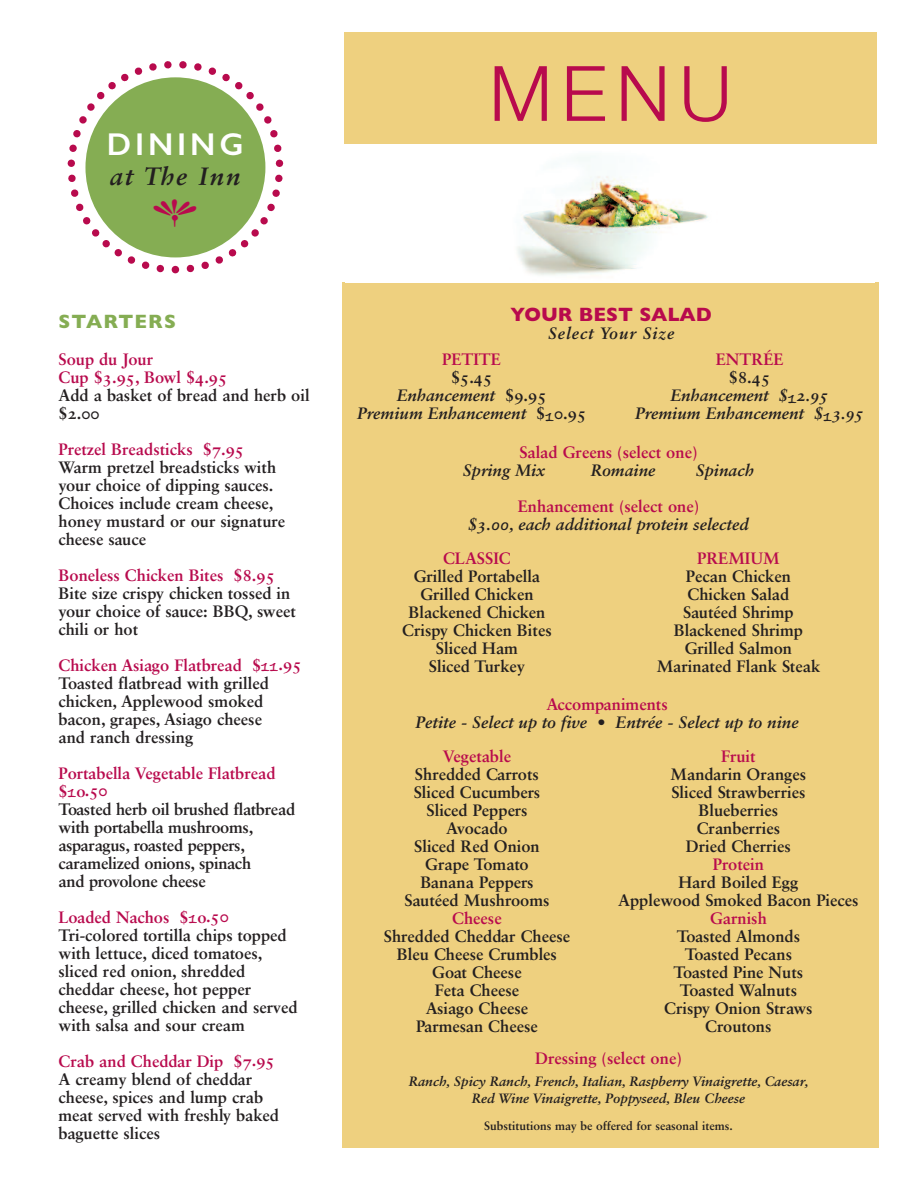
<style>
.page{position:relative;width:918px;height:1188px;background:#fff}
.page>*{position:absolute;margin:0;border:0;box-sizing:border-box;transform-origin:0 0}
.t1{font:300 76.5px "Helvetica Neue";color:#b80a4d}
.t2{font:600 31.65px "Gill Sans";letter-spacing:.12em;color:#fff}
.t3{font:25.05px "Sabon Bold Italic Os F";letter-spacing:.08em;color:#231f20}
.t4{font:700 19.5px "Gill Sans";color:#b80a4d}
.t5{font:700 19.5px "Gill Sans";letter-spacing:.06em;color:#85ad53}
.t6{font:16.5px/18px "Sabon Bold Os F";color:#231f20}
.t7{font:16.5px/18px "Sabon Bold Os F";color:#b80a4d}
.t8{font:16.5px/18px "Sabon Bold Italic Os F";color:#231f20;text-align:center}
.t9{font:italic 700 16.5px "Sabon";color:#231f20}
.t10{font:16.5px "Sabon Bold Italic Os F";letter-spacing:.055em;color:#231f20}
.t11{font:13.5px/16.5px "Sabon Bold Italic Os F";color:#231f20;text-align:center}
.t12{font:12px "Sabon Bold Os F";color:#231f20}
.s1{color:#b80a4d}
.s2{font-family:"Bradley Hand ITCTT";font-weight:700;color:#b80a4d}
.s3{font-family:"Bradley Hand ITCTT";font-weight:700}
.s4{font-family:"Sabon Bold Os F"}
</style>
<div class="page">
<div style="left:342px;top:282px;width:537px;height:865px;background:#eed07f"></div>
<svg style="left:67px;top:61px;width:217px;height:213px"></svg>
<svg style="left:172px;top:266px;width:7px;height:7px"></svg>
<div style="left:85px;top:77px;width:180px;height:180px;background:#85ad53;border-radius:50%"></div>
<img style="left:509px;top:143px;width:223px;height:132px">
<div style="left:344px;top:32px;width:533px;height:111px;background:#eed07f"></div>
<h2 class="t2" style="left:107px;top:125px;width:138px">DINING</h2>
<h3 class="t3" style="left:110px;top:166px;width:132px">at The Inn</h3>
<h1 class="t1" style="left:489px;top:47px;width:244px">MENU</h1>
<p class="t5" style="left:58px;top:310px;width:119px">STARTERS</p>
<p class="t7" style="left:58px;top:352px;width:170px">Soup du Jour<br>Cup $3.95, Bowl $4.95</p>
<p class="t6" style="left:58px;top:388px;width:253px">Add a basket of bread and herb oil $2.00</p>
<p class="t7" style="left:58px;top:442px;width:187px">Pretzel Breadsticks $7.95</p>
<p class="t6" style="left:58px;top:460px;width:228px">Warm pretzel breadsticks with your choice of dipping sauces.<br>Choices include cream cheese, honey mustard or our signature cheese sauce</p>
<p class="t7" style="left:58px;top:568px;width:218px">Boneless Chicken Bites $8.95</p>
<p class="t6" style="left:58px;top:586px;width:239px">Bite size crispy chicken tossed in your choice of sauce: BBQ, sweet chili or hot</p>
<p class="t6" style="left:58px;top:658px;width:245px"><span class="s1">Chicken Asiago Flatbread $</span><span class="s2">11</span><span class="s1">.95<br></span>Toasted flatbread with grilled chicken, Applewood smoked bacon, grapes, Asiago cheese<br>and ranch dressing</p>
<p class="t7" style="left:58px;top:767px;width:219px;line-height:16.8px">Portabella Vegetable Flatbread $<span class="s3">1</span>o.50</p>
<p class="t6" style="left:58px;top:802px;width:238px">Toasted herb oil brushed flatbread with portabella mushrooms, asparagus, roasted peppers, caramelized onions, spinach<br>and provolone cheese</p>
<p class="t6" style="left:58px;top:910px;width:241px"><span class="s1">Loaded Nachos $</span><span class="s2">1</span><span class="s1">o.50<br></span>Tri-colored tortilla chips topped with lettuce, diced tomatoes, sliced red onion, shredded cheddar cheese, hot pepper cheese, grilled chicken and served with salsa and sour cream</p>
<p class="t7" style="left:58px;top:1054px;width:218px">Crab and Cheddar Dip $7.95</p>
<p class="t6" style="left:58px;top:1072px;width:222px">A creamy blend of cheddar cheese, spices and lump crab meat served with freshly baked baguette slices</p>
<p class="t4" style="left:511px;top:303px;width:203px">YOUR BEST SALAD</p>
<p class="t10" style="left:548px;top:327px;width:128px">Select Your Size</p>
<p class="t7" style="left:716px;top:352px;width:69px">ENTRÉE</p>
<p class="t6" style="left:729px;top:370px;width:43px">$8.45</p>
<p class="t8" style="left:635px;top:388px;width:231px">Enhancement $<span class="s3">1</span>2.95<br>Premium Enhancement $<span class="s3">1</span>3.95</p>
<p class="t7" style="left:520px;top:445px;width:179px">Salad Greens (select one)</p>
<p class="t9" style="left:463px;top:464px;width:84px">Spring Mix</p>
<p class="t9" style="left:591px;top:464px;width:66px">Romaine</p>
<p class="t9" style="left:696px;top:464px;width:60px">Spinach</p>
<p class="t7" style="left:518px;top:499px;width:183px">Enhancement (select one)</p>
<p class="t8" style="left:468px;top:517px;width:282px">$3.00, each additional protein selected</p>
<p class="t7" style="left:443px;top:551px;width:69px">CLASSIC</p>
<p class="t6" style="left:402px;top:569px;width:151px;text-align:center">Grilled Portabella<br>Grilled Chicken<br>Blackened Chicken<br>Crispy Chicken Bites<br>Sliced Ham<br>Sliced Turkey</p>
<p class="t7" style="left:442px;top:352px;width:60px">PETITE</p>
<p class="t6" style="left:451px;top:370px;width:43px">$5.45</p>
<p class="t8" style="left:357px;top:388px;width:231px">Enhancement <span class="s4">$9.95<br></span>Premium Enhancement <span class="s4">$</span><span class="s3">1</span><span class="s4">0.95</span></p>
<p class="t7" style="left:697px;top:551px;width:84px">PREMIUM</p>
<p class="t6" style="left:657px;top:569px;width:165px;text-align:center">Pecan Chicken<br>Chicken Salad<br>Sautéed Shrimp<br>Blackened Shrimp<br>Grilled Salmon<br>Marinated Flank Steak</p>
<p class="t7" style="left:546px;top:697px;width:123px">Accompaniments</p>
<p class="t8" style="left:415px;top:715px;width:385px">Petite - Select up to five • Entrée - Select up to nine</p>
<p class="t7" style="left:443px;top:749px;width:70px">Vegetable</p>
<p class="t6" style="left:404px;top:767px;width:147px;text-align:center">Shredded Carrots<br>Sliced Cucumbers<br>Sliced Peppers<br>Avocado<br>Sliced Red Onion<br>Grape Tomato<br>Banana Peppers<br>Sautéed Mushrooms</p>
<p class="t7" style="left:452px;top:911px;width:51px">Cheese</p>
<p class="t6" style="left:384px;top:929px;width:188px;text-align:center">Shredded Cheddar Cheese<br>Bleu Cheese Crumbles<br>Goat Cheese<br>Feta Cheese<br>Asiago Cheese<br>Parmesan Cheese</p>
<p class="t7" style="left:721px;top:749px;width:36px">Fruit</p>
<p class="t6" style="left:671px;top:767px;width:137px;text-align:center">Mandarin Oranges<br>Sliced Strawberries<br>Blueberries<br>Cranberries<br>Dried Cherries</p>
<p class="t7" style="left:713px;top:857px;width:52px">Protein</p>
<p class="t6" style="left:618px;top:875px;width:242px;text-align:center">Hard Boiled Egg<br>Applewood Smoked Bacon Pieces</p>
<p class="t7" style="left:710px;top:911px;width:58px">Garnish</p>
<p class="t6" style="left:664px;top:929px;width:150px;text-align:center">Toasted Almonds<br>Toasted Pecans<br>Toasted Pine Nuts<br>Toasted Walnuts<br>Crispy Onion Straws<br>Croutons</p>
<p class="t7" style="left:535px;top:1050px;width:148px">Dressing (select one)</p>
<p class="t11" style="left:409px;top:1074px;width:401px">Ranch, Spicy Ranch, French, Italian, Raspberry Vinaigrette, Caesar,<br>Red Wine Vinaigrette, Poppyseed, Bleu Cheese</p>
<p class="t12" style="left:484px;top:1121px;width:250px">Substitutions may be offered for seasonal items.</p>
</div>
